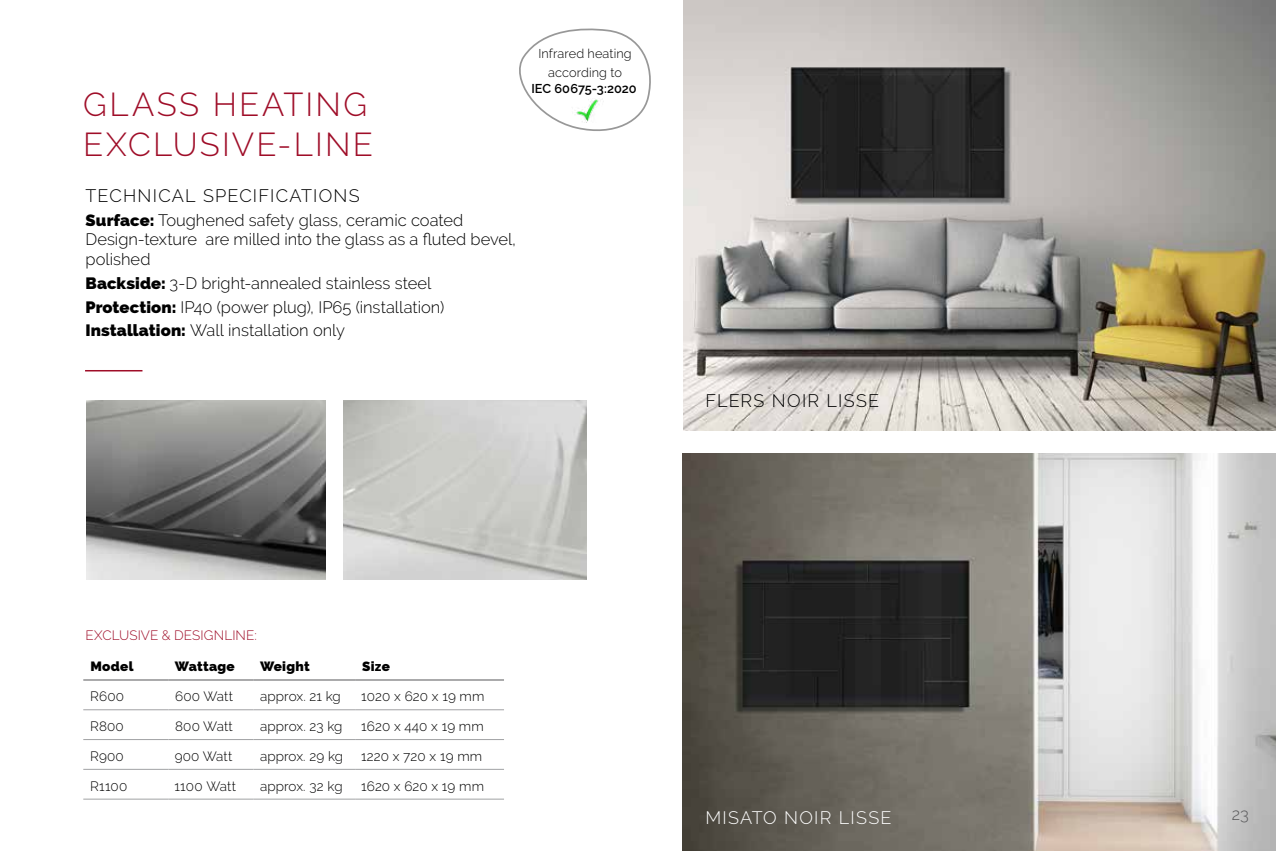
<style>
.page{position:relative;width:1276px;height:851px;background:#fff}
.page>*{position:absolute;margin:0;border:0;box-sizing:border-box;transform-origin:0 0}
.t1{font:300 33px/39.6px "Raleway";letter-spacing:.065em;color:#9f0d28}
.t2{font:300 18px "Raleway";letter-spacing:.07em;color:#000}
.t3{font:300 18px "Raleway";letter-spacing:.07em;color:#fff}
.t4{font:300 16.5px/19.5px "Raleway";color:#000}
.t5{font:300 16.5px "Raleway";color:#58585a}
.t6{font:300 13.5px "Raleway";letter-spacing:.01em;color:#000}
.t7{font:800 13.5px "Raleway";letter-spacing:.02em;color:#000}
.t8{font:300 13.5px "Raleway";letter-spacing:.01em;color:#9f0d28}
.t9{font:300 12.75px/19.5px "Raleway";letter-spacing:.01em;color:#000;text-align:center}
.t10{font:600 12.75px "Raleway";color:#000}
.s1{font-weight:800}
</style>
<div class="page">
<hr style="left:83px;top:709px;width:85px;height:1px;background:#a1a2a4">
<hr style="left:168px;top:709px;width:85px;height:1px;background:#a1a2a4">
<hr style="left:253px;top:709px;width:102px;height:1px;background:#a1a2a4">
<hr style="left:355px;top:709px;width:149px;height:1px;background:#a1a2a4">
<hr style="left:83px;top:739px;width:85px;height:1px;background:#a1a2a4">
<hr style="left:168px;top:739px;width:85px;height:1px;background:#a1a2a4">
<hr style="left:253px;top:739px;width:102px;height:1px;background:#a1a2a4">
<hr style="left:355px;top:739px;width:149px;height:1px;background:#a1a2a4">
<hr style="left:83px;top:768px;width:85px;height:1px;background:#a1a2a4">
<hr style="left:168px;top:768px;width:85px;height:1px;background:#a1a2a4">
<hr style="left:253px;top:768px;width:102px;height:1px;background:#a1a2a4">
<hr style="left:355px;top:768px;width:149px;height:1px;background:#a1a2a4">
<hr style="left:83px;top:798px;width:85px;height:1px;background:#a1a2a4">
<hr style="left:168px;top:798px;width:85px;height:1px;background:#a1a2a4">
<hr style="left:253px;top:798px;width:102px;height:1px;background:#a1a2a4">
<hr style="left:355px;top:798px;width:149px;height:1px;background:#a1a2a4">
<hr style="left:83px;top:679px;width:85px;height:1px;background:#58585a">
<hr style="left:168px;top:679px;width:85px;height:1px;background:#58585a">
<hr style="left:253px;top:679px;width:102px;height:1px;background:#58585a">
<hr style="left:355px;top:679px;width:149px;height:1px;background:#58585a">
<hr style="left:85px;top:370px;width:57px;height:1px;background:#9f0d28">
<img style="left:87px;top:400px;width:239px;height:179px">
<img style="left:343px;top:400px;width:244px;height:179px">
<svg style="left:519px;top:28px;width:132px;height:103px"></svg>
<img style="left:571px;top:98px;width:32px;height:24px">
<img style="left:683px;top:453px;width:593px;height:397px">
<img style="left:683px;top:0;width:593px;height:430px">
<h1 class="t1" style="left:83px;top:84px;width:291px">GLASS HEATING<br>EXCLUSIVE-LINE</h1>
<p class="t2" style="left:86px;top:185px;width:276px">TECHNICAL SPECIFICATIONS</p>
<p class="t4" style="left:86px;top:210px;width:432px"><span class="s1">Surface:</span> Toughened safety glass, ceramic coated<br>Design-texture are milled into the glass as a fluted bevel, polished</p>
<p class="t4" style="left:86px;top:271px;width:360px;line-height:23.7px"><span class="s1">Backside:</span> 3-D bright-annealed stainless steel<br><span class="s1">Protection:</span> IP40 (power plug), IP65 (installation)<br><span class="s1">Installation:</span> Wall installation only</p>
<p class="t9" style="left:538px;top:44px;width:95px">Infrared heating according to</p>
<p class="t10" style="left:531px;top:81px;width:107px">IEC 60675-3:2020</p>
<p class="t2" style="left:705px;top:390px;width:175px">FLERS NOIR LISSE</p>
<p class="t8" style="left:86px;top:627px;width:173px">EXCLUSIVE &amp; DESIGNLINE:</p>
<p class="t7" style="left:91px;top:658px;width:44px">Model</p>
<p class="t7" style="left:175px;top:658px;width:61px">Wattage</p>
<p class="t7" style="left:260px;top:658px;width:51px">Weight</p>
<p class="t7" style="left:362px;top:658px;width:29px">Size</p>
<p class="t6" style="left:90px;top:688px;width:35px">R600</p>
<p class="t6" style="left:175px;top:688px;width:59px">600 Watt</p>
<p class="t6" style="left:260px;top:688px;width:82px">approx. 21 kg</p>
<p class="t6" style="left:361px;top:688px;width:125px">1020 x 620 x 19 mm</p>
<p class="t6" style="left:90px;top:718px;width:35px">R800</p>
<p class="t6" style="left:175px;top:718px;width:59px">800 Watt</p>
<p class="t6" style="left:260px;top:718px;width:84px">approx. 23 kg</p>
<p class="t6" style="left:361px;top:718px;width:124px">1620 x 440 x 19 mm</p>
<p class="t6" style="left:90px;top:748px;width:35px">R900</p>
<p class="t6" style="left:175px;top:748px;width:59px">900 Watt</p>
<p class="t6" style="left:260px;top:748px;width:85px">approx. 29 kg</p>
<p class="t6" style="left:361px;top:748px;width:122px">1220 x 720 x 19 mm</p>
<p class="t6" style="left:90px;top:777px;width:39px">R1100</p>
<p class="t6" style="left:174px;top:777px;width:63px">1100 Watt</p>
<p class="t6" style="left:260px;top:777px;width:84px">approx. 32 kg</p>
<p class="t6" style="left:361px;top:777px;width:124px">1620 x 620 x 19 mm</p>
<p class="t3" style="left:705px;top:806px;width:188px">MISATO NOIR LISSE</p>
<p class="t5" style="left:1231px;top:804px;width:19px">23</p>
</div>
